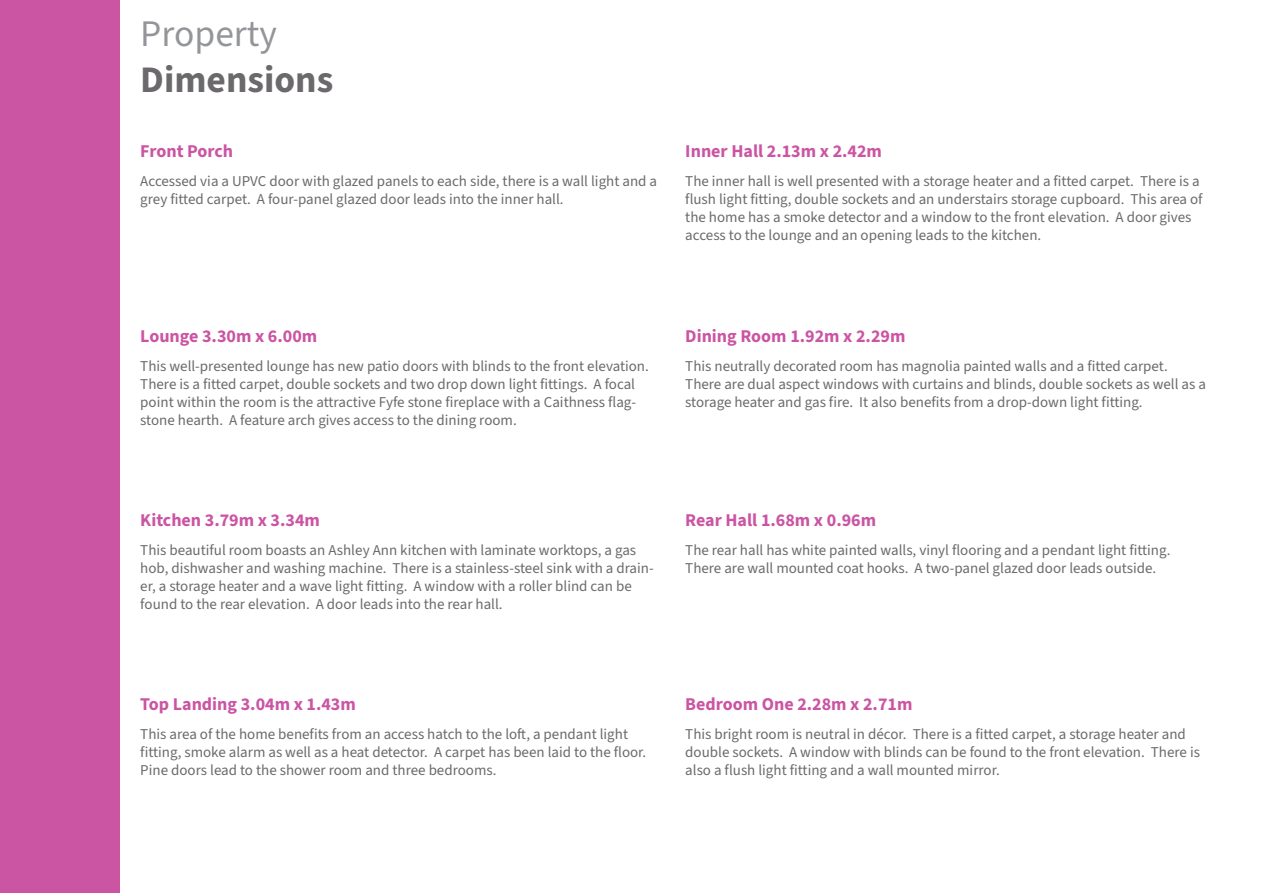
<style>
.page{position:relative;width:1263px;height:893px;background:#fff}
.page>*{position:absolute;margin:0;border:0;box-sizing:border-box;transform-origin:0 0}
.t1{font:700 37.5px "Source Sans 3";color:#6c696d}
.t2{font:37.5px "Source Sans 3";color:#939598}
.t3{font:700 18px "Source Sans 3";color:#cb54a3}
.t4{font:15px/18px "Source Sans 3";color:#6c696d}
</style>
<div class="page">
<div style="left:0;top:0;width:119px;height:893px;background:#cb54a3"></div>
<p class="t2" style="left:140px;top:10px;width:138px">Property</p>
<p class="t1" style="left:140px;top:54px;width:195px">Dimensions</p>
<p class="t3" style="left:140px;top:140px;width:94px">Front Porch</p>
<p class="t4" style="left:140px;top:172px;width:518px">Accessed via a UPVC door with glazed panels to each side, there is a wall light and a grey fitted carpet. A four-panel glazed door leads into the inner hall.</p>
<p class="t3" style="left:685px;top:140px;width:198px">Inner Hall 2.13m x 2.42m</p>
<p class="t4" style="left:685px;top:172px;width:519px">The inner hall is well presented with a storage heater and a fitted carpet. There is a flush light fitting, double sockets and an understairs storage cupboard. This area of the home has a smoke detector and a window to the front elevation. A door gives access to the lounge and an opening leads to the kitchen.</p>
<p class="t3" style="left:140px;top:324px;width:178px">Lounge 3.30m x 6.00m</p>
<p class="t4" style="left:140px;top:356px;width:510px">This well-presented lounge has new patio doors with blinds to the front elevation.<br>There is a fitted carpet, double sockets and two drop down light fittings. A focal point within the room is the attractive Fyfe stone fireplace with a Caithness flag&shy;stone hearth. A feature arch gives access to the dining room.</p>
<p class="t3" style="left:685px;top:324px;width:222px">Dining Room 1.92m x 2.29m</p>
<p class="t4" style="left:685px;top:356px;width:522px">This neutrally decorated room has magnolia painted walls and a fitted carpet.<br>There are dual aspect windows with curtains and blinds, double sockets as well as a storage heater and gas fire. It also benefits from a drop-down light fitting.</p>
<p class="t3" style="left:140px;top:508px;width:181px">Kitchen 3.79m x 3.34m</p>
<p class="t4" style="left:140px;top:541px;width:515px">This beautiful room boasts an Ashley Ann kitchen with laminate worktops, a gas hob, dishwasher and washing machine. There is a stainless-steel sink with a drain&shy;er, a storage heater and a wave light fitting. A window with a roller blind can be found to the rear elevation. A door leads into the rear hall.</p>
<p class="t3" style="left:685px;top:508px;width:192px">Rear Hall 1.68m x 0.96m</p>
<p class="t4" style="left:685px;top:541px;width:487px">The rear hall has white painted walls, vinyl flooring and a pendant light fitting.<br>There are wall mounted coat hooks. A two-panel glazed door leads outside.</p>
<p class="t3" style="left:140px;top:692px;width:217px">Top Landing 3.04m x 1.43m</p>
<p class="t4" style="left:140px;top:725px;width:507px">This area of the home benefits from an access hatch to the loft, a pendant light fitting, smoke alarm as well as a heat detector. A carpet has been laid to the floor.<br>Pine doors lead to the shower room and three bedrooms.</p>
<p class="t3" style="left:685px;top:692px;width:229px">Bedroom One 2.28m x 2.71m</p>
<p class="t4" style="left:685px;top:725px;width:516px">This bright room is neutral in décor. There is a fitted carpet, a storage heater and double sockets. A window with blinds can be found to the front elevation. There is also a flush light fitting and a wall mounted mirror.</p>
</div>
